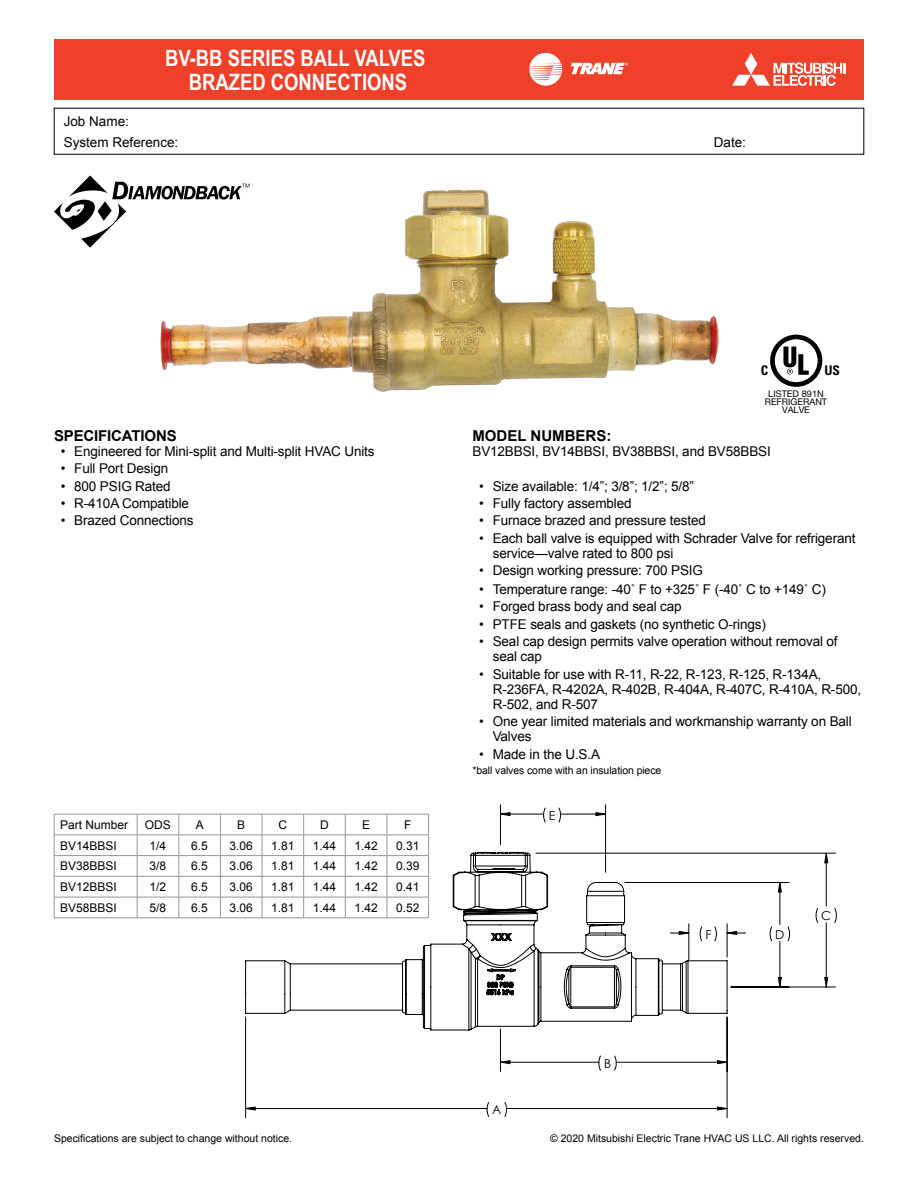
<style>
.page{position:relative;width:918px;height:1188px;background:#fff}
.page>*{position:absolute;margin:0;border:0;box-sizing:border-box;transform-origin:0 0}
.t1{font:700 22.5px/24px "Arial Narrow";color:#fff;text-align:center}
.t2{font:700 15px "Arial";letter-spacing:-.01em;color:#000}
.t3{font:13.5px/15px "Arial";letter-spacing:-.01em;color:#000}
.t4{font:700 condensed 13.35px "Univers";color:#000}
.t5{font:12.3px "Century Gothic";color:#000}
.t6{font:12px "Arial";color:#000}
.t7{font:10.5px "Arial";color:#000}
.t8{font:9.15px/7.8px "Helvetica Neue";color:#000;text-align:center}
.t9{font:8.85px "Tahoma";color:#000}
</style>
<div class="page">
<div style="left:54px;top:39px;width:810px;height:61px;background:#ef4129"></div>
<svg style="left:529px;top:53px;width:33px;height:33px"></svg>
<svg style="left:571px;top:63px;width:57px;height:11px"></svg>
<svg style="left:732px;top:53px;width:113px;height:33px"></svg>
<img style="left:160px;top:189px;width:559px;height:203px">
<svg style="left:54px;top:176px;width:196px;height:72px"></svg>
<hr style="left:54px;top:814px;width:83px;height:1px;background:#939598">
<hr style="left:137px;top:814px;width:42px;height:1px;background:#939598">
<hr style="left:179px;top:814px;width:41px;height:1px;background:#939598">
<hr style="left:220px;top:814px;width:42px;height:1px;background:#939598">
<hr style="left:54px;top:835px;width:83px;height:1px;background:#939598">
<hr style="left:137px;top:835px;width:42px;height:1px;background:#939598">
<hr style="left:179px;top:835px;width:41px;height:1px;background:#939598">
<hr style="left:220px;top:835px;width:42px;height:1px;background:#939598">
<hr style="left:54px;top:855px;width:83px;height:1px;background:#939598">
<hr style="left:137px;top:855px;width:42px;height:1px;background:#939598">
<hr style="left:179px;top:855px;width:41px;height:1px;background:#939598">
<hr style="left:220px;top:855px;width:42px;height:1px;background:#939598">
<hr style="left:54px;top:876px;width:83px;height:1px;background:#939598">
<hr style="left:137px;top:876px;width:42px;height:1px;background:#939598">
<hr style="left:179px;top:876px;width:41px;height:1px;background:#939598">
<hr style="left:220px;top:876px;width:42px;height:1px;background:#939598">
<hr style="left:54px;top:897px;width:83px;height:1px;background:#939598">
<svg style="left:54px;top:814px;width:1px;height:104px"></svg>
<hr style="left:137px;top:897px;width:42px;height:1px;background:#939598">
<svg style="left:137px;top:814px;width:1px;height:104px"></svg>
<hr style="left:179px;top:897px;width:41px;height:1px;background:#939598">
<svg style="left:179px;top:814px;width:1px;height:104px"></svg>
<hr style="left:220px;top:897px;width:42px;height:1px;background:#939598">
<svg style="left:220px;top:814px;width:1px;height:104px"></svg>
<hr style="left:54px;top:918px;width:83px;height:1px;background:#939598">
<hr style="left:137px;top:918px;width:42px;height:1px;background:#939598">
<hr style="left:179px;top:918px;width:41px;height:1px;background:#939598">
<hr style="left:220px;top:918px;width:42px;height:1px;background:#939598">
<svg style="left:770px;top:335px;width:52px;height:52px"></svg>
<hr style="left:245px;top:1017px;width:1px;height:101px;background:#000">
<hr style="left:727px;top:1017px;width:1px;height:101px;background:#000">
<hr style="left:731px;top:987px;width:105px;height:1px;background:#000">
<hr style="left:536px;top:853px;width:300px;height:1px;background:#000">
<hr style="left:500px;top:805px;width:1px;height:40px;background:#000">
<hr style="left:605px;top:805px;width:1px;height:67px;background:#000">
<svg style="left:246px;top:813px;width:582px;height:297px"></svg>
<svg style="left:245px;top:852px;width:483px;height:179px"></svg>
<h1 class="t1" style="left:165px;top:45px;width:262px">BV-BB SERIES BALL VALVES<br>BRAZED CONNECTIONS</h1>
<p class="t3" style="left:64px;top:111px;width:116px;line-height:21px">Job Name:<br>System Reference:</p>
<p class="t3" style="left:714px;top:135px;width:34px">Date:</p>
<p class="t2" style="left:54px;top:425px;width:124px">SPECIFICATIONS</p>
<p class="t3" style="left:61px;top:444px;width:315px">• Engineered for Mini-split and Multi-split HVAC Units</p>
<p class="t3" style="left:61px;top:461px;width:109px">• Full Port Design</p>
<p class="t3" style="left:61px;top:479px;width:112px">• 800 PSIG Rated</p>
<p class="t3" style="left:61px;top:496px;width:130px">• R-410A Compatible</p>
<p class="t3" style="left:61px;top:513px;width:134px">• Brazed Connections</p>
<p class="t6" style="left:60px;top:817px;width:70px">Part Number</p>
<p class="t6" style="left:145px;top:817px;width:28px">ODS</p>
<p class="t6" style="left:196px;top:817px;width:10px">A</p>
<p class="t6" style="left:237px;top:817px;width:10px">B</p>
<p class="t6" style="left:279px;top:817px;width:10px">C</p>
<p class="t6" style="left:320px;top:817px;width:10px">D</p>
<p class="t6" style="left:362px;top:817px;width:10px">E</p>
<p class="t6" style="left:404px;top:817px;width:9px">F</p>
<p class="t6" style="left:60px;top:838px;width:58px">BV14BBSI</p>
<p class="t6" style="left:150px;top:838px;width:18px">1/4</p>
<p class="t6" style="left:191px;top:838px;width:18px">6.5</p>
<p class="t6" style="left:230px;top:838px;width:25px">3.06</p>
<p class="t6" style="left:271px;top:838px;width:25px">1.81</p>
<p class="t6" style="left:313px;top:838px;width:25px">1.44</p>
<p class="t6" style="left:354px;top:838px;width:25px">1.42</p>
<p class="t6" style="left:396px;top:838px;width:25px">0.31</p>
<p class="t6" style="left:60px;top:858px;width:58px">BV38BBSI</p>
<p class="t6" style="left:150px;top:858px;width:18px">3/8</p>
<p class="t6" style="left:191px;top:858px;width:18px">6.5</p>
<p class="t6" style="left:230px;top:858px;width:25px">3.06</p>
<p class="t6" style="left:271px;top:858px;width:25px">1.81</p>
<p class="t6" style="left:313px;top:858px;width:25px">1.44</p>
<p class="t6" style="left:354px;top:858px;width:25px">1.42</p>
<p class="t6" style="left:396px;top:858px;width:25px">0.39</p>
<p class="t6" style="left:60px;top:879px;width:58px">BV12BBSI</p>
<p class="t6" style="left:150px;top:879px;width:18px">1/2</p>
<p class="t6" style="left:191px;top:879px;width:18px">6.5</p>
<p class="t6" style="left:230px;top:879px;width:25px">3.06</p>
<p class="t6" style="left:271px;top:879px;width:25px">1.81</p>
<p class="t6" style="left:313px;top:879px;width:25px">1.44</p>
<p class="t6" style="left:354px;top:879px;width:25px">1.42</p>
<p class="t6" style="left:396px;top:879px;width:25px">0.41</p>
<p class="t6" style="left:60px;top:900px;width:58px">BV58BBSI</p>
<p class="t6" style="left:150px;top:900px;width:18px">5/8</p>
<p class="t6" style="left:191px;top:900px;width:18px">6.5</p>
<p class="t6" style="left:230px;top:900px;width:25px">3.06</p>
<p class="t6" style="left:271px;top:900px;width:25px">1.81</p>
<p class="t6" style="left:313px;top:900px;width:25px">1.44</p>
<p class="t6" style="left:354px;top:900px;width:25px">1.42</p>
<p class="t6" style="left:396px;top:900px;width:25px">0.52</p>
<p class="t4" style="left:760px;top:362px;width:9px">C</p>
<p class="t4" style="left:824px;top:362px;width:17px">US</p>
<p class="t8" style="left:765px;top:390px;width:64px">LISTED 891N<br>REFRIGERANT<br>VALVE</p>
<p class="t2" style="left:472px;top:425px;width:140px">MODEL NUMBERS:</p>
<p class="t3" style="left:472px;top:444px;width:300px">BV12BBSI, BV14BBSI, BV38BBSI, and BV58BBSI</p>
<p class="t3" style="left:479px;top:479px;width:216px">• Size available: 1/4”; 3/8”; 1/2”; 5/8”</p>
<p class="t3" style="left:479px;top:496px;width:154px">• Fully factory assembled</p>
<p class="t3" style="left:479px;top:513px;width:228px">• Furnace brazed and pressure tested</p>
<p class="t3" style="left:493px;top:531px;width:364px;text-indent:-14px">• Each ball valve is equipped with Schrader Valve for refrigerant service—valve rated to 800 psi</p>
<p class="t3" style="left:479px;top:563px;width:225px">• Design working pressure: 700 PSIG</p>
<p class="t3" style="left:479px;top:582px;width:348px">• Temperature range: -40˚ F to +325˚ F (-40˚ C to +149˚ C)</p>
<p class="t3" style="left:479px;top:599px;width:204px">• Forged brass body and seal cap</p>
<p class="t3" style="left:479px;top:617px;width:288px">• PTFE seals and gaskets (no synthetic O-rings)</p>
<p class="t3" style="left:493px;top:634px;width:346px;text-indent:-14px">• Seal cap design permits valve operation without removal of seal cap</p>
<p class="t3" style="left:493px;top:667px;width:370px;text-indent:-14px">• Suitable for use with R-11, R-22, R-123, R-125, R-134A,<br>R-236FA, R-4202A, R-402B, R-404A, R-407C, R-410A, R-500,<br>R-502, and R-507</p>
<p class="t3" style="left:493px;top:714px;width:361px;text-indent:-14px">• One year limited materials and workmanship warranty on Ball<br>Valves</p>
<p class="t3" style="left:479px;top:746px;width:122px">• Made in the U.S.A</p>
<p class="t7" style="left:472px;top:763px;width:190px">*ball valves come with an insulation piece</p>
<p class="t9" style="left:537px;top:545px;width:14px">( )</p>
<p class="t9" style="left:779px;top:680px;width:13px">( )</p>
<p class="t9" style="left:782px;top:680px;width:7px">D</p>
<p class="t5" style="left:549px;top:807px;width:8px">E</p>
<p class="t5" style="left:492px;top:1101px;width:11px">A</p>
<p class="t5" style="left:604px;top:1055px;width:9px">B</p>
<p class="t5" style="left:705px;top:925px;width:7px">F</p>
<p class="t5" style="left:775px;top:925px;width:11px">D</p>
<p class="t5" style="left:821px;top:907px;width:12px">C</p>
<p class="t7" style="left:54px;top:1131px;width:240px">Specifications are subject to change without notice.</p>
<p class="t7" style="left:550px;top:1131px;width:315px">© 2020 Mitsubishi Electric Trane HVAC US LLC. All rights reserved.</p>
</div>
